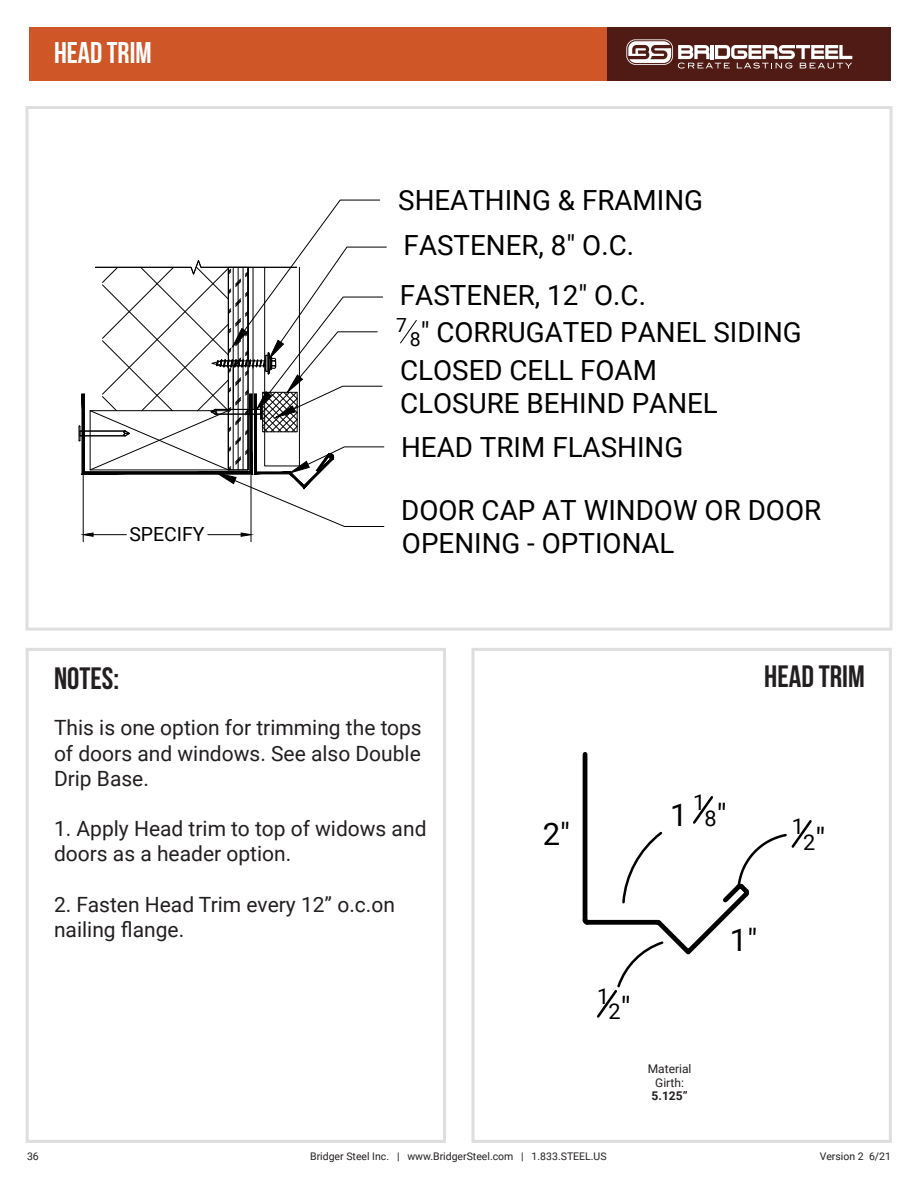
<style>
.page{position:relative;width:918px;height:1188px;background:#fff}
.page>*{position:absolute;margin:0;border:0;box-sizing:border-box;transform-origin:0 0}
.t1{font:31.05px "Roboto";color:#000}
.t2{font:30.9px "Bebas Neue";color:#231f20}
.Page_Head_Left{font:30px "Bebas Neue";color:#fff}
.t3{font:27.75px/33.2px "Roboto";color:#000}
.t4{font:21.75px/15.6px "Roboto";color:#000}
.t5{font:21px/25.2px "Roboto";color:#231f20}
.t6{font:19.5px "Roboto";color:#000}
.t7{font:12px "Roboto";color:#231f20}
.t8{font:700 12px "Roboto";color:#231f20}
.t9{font:10.5px "Roboto";color:#231f20}
.s1{font-size:31.05px}
</style>
<div class="page">
<div style="left:29px;top:27px;width:579px;height:54px;background:#cf5627"></div>
<div style="left:608px;top:27px;width:283px;height:54px;background:#4f1b14"></div>
<div style="left:26px;top:106px;width:866px;height:525px;border:3px solid #dedede"></div>
<div style="left:471px;top:648px;width:421px;height:495px;border:3px solid #dedede"></div>
<div style="left:26px;top:648px;width:420px;height:495px;border:3px solid #dedede"></div>
<svg style="left:626px;top:39px;width:226px;height:30px"></svg>
<hr style="left:583px;top:754px;width:4px;height:166px;background:#000">
<svg style="left:582px;top:794px;width:230px;height:224px"></svg>
<svg style="left:400px;top:320px;width:17px;height:23px"></svg>
<hr style="left:83px;top:475px;width:1px;height:67px;background:#000">
<hr style="left:251px;top:475px;width:1px;height:67px;background:#000">
<svg style="left:79px;top:200px;width:308px;height:337px"></svg>
<p class="Page_Head_Left" style="left:54px;top:36px;width:99px">HEAD TRIM</p>
<p class="t6" style="left:129px;top:521px;width:77px">SPECIFY</p>
<p class="t3" style="left:398px;top:182px;width:306px">SHEATHING &amp; FRAMING</p>
<p class="t3" style="left:404px;top:228px;width:232px">FASTENER, 8" O.C.</p>
<p class="t3" style="left:400px;top:278px;width:248px">FASTENER, 12" O.C.</p>
<p class="t6" style="left:396px;top:311px;width:12px">7</p>
<p class="t3" style="left:410px;top:314px;width:394px"><sub>8</sub>" CORRUGATED PANEL SIDING</p>
<p class="t3" style="left:400px;top:352px;width:319px">CLOSED CELL FOAM<br>CLOSURE BEHIND PANEL</p>
<p class="t3" style="left:401px;top:429px;width:284px">HEAD TRIM FLASHING</p>
<p class="t3" style="left:401px;top:492px;width:422px">DOOR CAP AT WINDOW OR DOOR<br>OPENING - OPTIONAL</p>
<p class="t2" style="left:54px;top:661px;width:67px">NOTES:</p>
<p class="t5" style="left:54px;top:715px;width:369px;text-align:justify">This is one option for trimming the tops of doors and windows. See also Double Drip Base.</p>
<p class="t5" style="left:54px;top:815px;width:374px">1. Apply Head trim to top of widows and doors as a header option.</p>
<p class="t5" style="left:54px;top:891px;width:342px">2. Fasten Head Trim every 12” o.c.on nailing flange.</p>
<p class="t2" style="left:764px;top:659px;width:102px">HEAD TRIM</p>
<p class="t1" style="left:543px;top:812px;width:29px">2"</p>
<p class="t1" style="left:670px;top:793px;width:19px">1</p>
<p class="t4" style="left:704px;top:793px;width:24px;text-indent:-11px">1<br>8<span class="s1">"</span></p>
<p class="t4" style="left:608px;top:987px;width:24px;text-indent:-11px">1<br>2<span class="s1">"</span></p>
<p class="t7" style="left:648px;top:1060px;width:45px">Material</p>
<p class="t7" style="left:655px;top:1074px;width:30px">Girth:</p>
<p class="t8" style="left:652px;top:1087px;width:37px">5.125”</p>
<p class="t1" style="left:730px;top:918px;width:29px">1"</p>
<p class="t4" style="left:803px;top:818px;width:24px;text-indent:-11px">1<br>2<span class="s1">"</span></p>
<p class="t9" style="left:27px;top:1149px;width:13px">36</p>
<p class="t9" style="left:310px;top:1149px;width:298px">Bridger Steel Inc. | www.BridgerSteel.com | 1.833.STEEL.US</p>
<p class="t9" style="left:820px;top:1149px;width:73px">Version 2 6/21</p>
</div>
